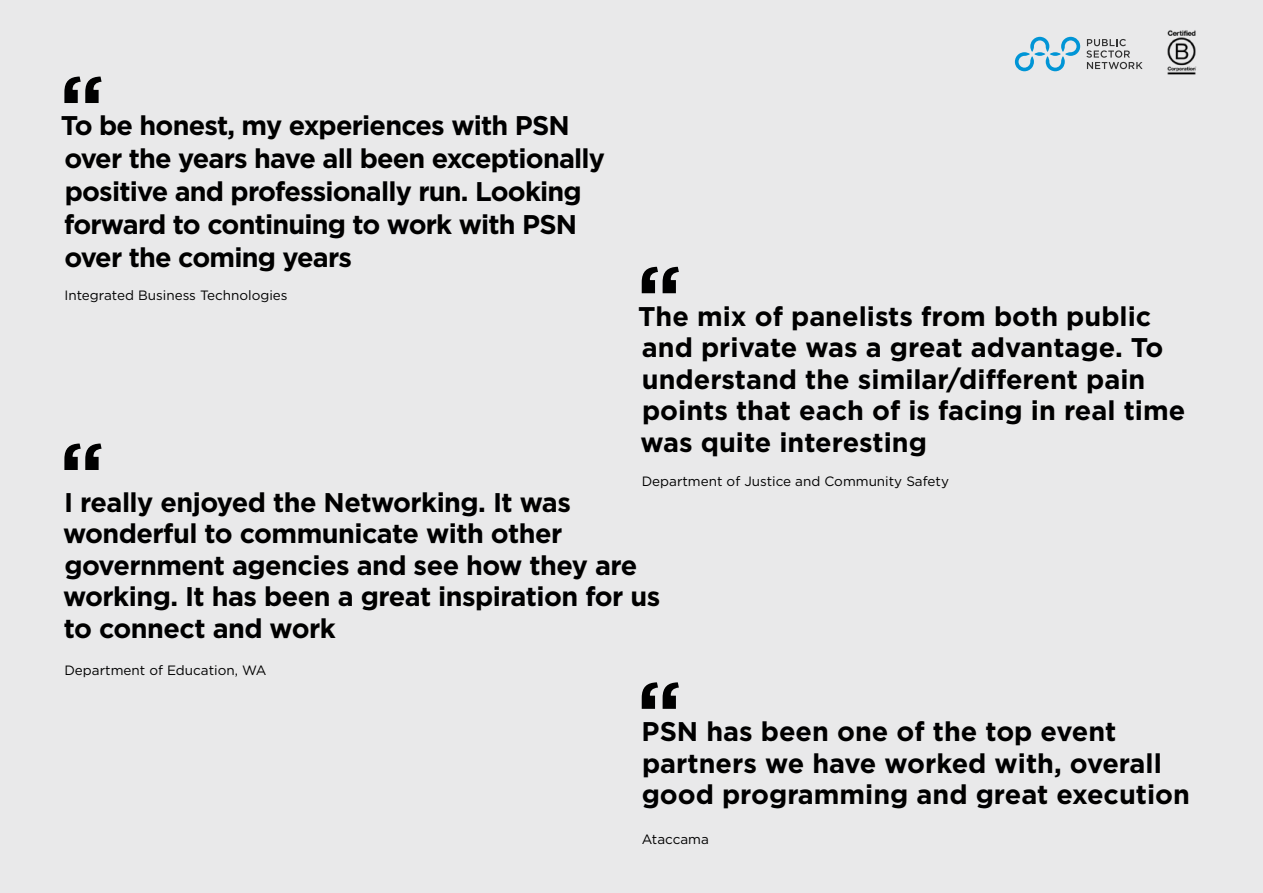
<style>
.page{position:relative;width:1263px;height:893px;background:#e9e9ea}
.page>*{position:absolute;margin:0;border:0;box-sizing:border-box;transform-origin:0 0}
.t1{font:700 27px/31.5px "Gotham";letter-spacing:-.02em;color:#000}
.t2{font:700 27px/31.5px "Gotham";color:#000}
.t3{font:13.5px "Gotham";color:#000}
</style>
<div class="page">
<img style="left:1167px;top:30px;width:30px;height:45px">
<svg style="left:1015px;top:37px;width:65px;height:34px"></svg>
<svg style="left:1086px;top:39px;width:56px;height:30px"></svg>
<svg style="left:64px;top:443px;width:38px;height:27px"></svg>
<svg style="left:642px;top:267px;width:37px;height:26px"></svg>
<svg style="left:64px;top:77px;width:38px;height:26px"></svg>
<svg style="left:642px;top:682px;width:37px;height:27px"></svg>
<p class="t1" style="left:61px;top:108px;width:546px;line-height:33px">To be honest, my experiences with PSN over the years have all been exceptionally positive and professionally run. Looking forward to continuing to work with PSN over the coming years</p>
<p class="t3" style="left:64px;top:287px;width:225px">Integrated Business Technologies</p>
<p class="t2" style="left:638px;top:300px;width:548px">The mix of panelists from both public and private was a great advantage. To understand the similar/different pain points that each of is facing in real time was quite interesting</p>
<p class="t3" style="left:642px;top:473px;width:309px">Department of Justice and Community Safety</p>
<p class="t1" style="left:63px;top:486px;width:599px">I really enjoyed the Networking. It was wonderful to communicate with other government agencies and see how they are working. It has been a great inspiration for us to connect and work</p>
<p class="t3" style="left:64px;top:661px;width:204px">Department of Education, WA</p>
<p class="t2" style="left:642px;top:716px;width:550px">PSN has been one of the top event partners we have worked with, overall good programming and great execution</p>
<p class="t3" style="left:642px;top:830px;width:69px">Ataccama</p>
</div>
